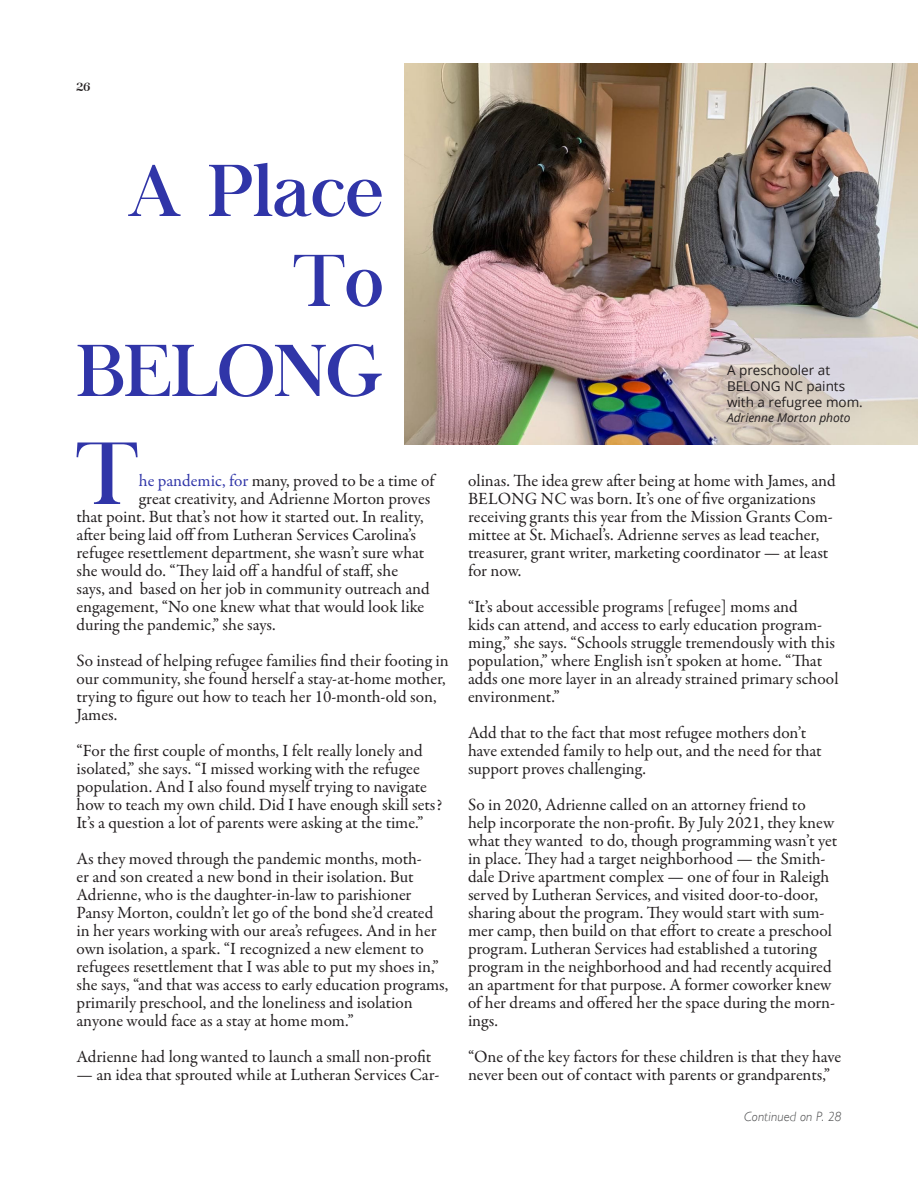
<style>
.page{position:relative;width:918px;height:1188px;background:#fff}
.page>*{position:absolute;margin:0;border:0;box-sizing:border-box;transform-origin:0 0}
.Drop_Cap{font:86.55px "Chapaza";color:#3035a8}
.New_Headline_Style{font:72px/90px "Chapaza";color:#3035a8;text-align:right}
.New_Body_Copy{font:17.25px/18px "Garamond Premr Pro";letter-spacing:-.005em;color:#231f20}
.Drop_Cap-2{font:17.25px "Garamond Premr Pro";letter-spacing:-.005em;color:#231f20}
.P1{font:13.5px/16.2px "Open Sans";color:#231f20}
.Continued_On{font:italic 300 13.5px "Gill Sans";letter-spacing:.01em;color:#4b4c4d}
.t1{font:13.5px "Chapaza";color:#231f20}
.P1-2{font:italic 12px "Open Sans";color:#231f20}
.s1{color:#3035a8}
</style>
<div class="page">
<img style="left:404px;top:63px;width:514px;height:381px">
<p class="t1" style="left:77px;top:78px;width:15px">26</p>
<p class="New_Headline_Style" style="left:77px;top:146px;width:308px">A Place<br>To<br>BELONG</p>
<p class="Drop_Cap" style="left:75px;top:424px;width:65px">T</p>
<p class="Drop_Cap-2" style="left:139px;top:470px;width:297px"><span class="s1">he pandemic, for</span> many, proved to be a time of</p>
<p class="Drop_Cap-2" style="left:139px;top:488px;width:293px">great creativity, and Adrienne Morton proves</p>
<p class="Drop_Cap-2" style="left:77px;top:506px;width:349px">that point. But that’s not how it started out. In reality,</p>
<p class="Drop_Cap-2" style="left:77px;top:524px;width:341px">after being laid off from Lutheran Services Carolina’s</p>
<p class="Drop_Cap-2" style="left:77px;top:542px;width:349px">refugee resettlement department, she wasn’t sure what</p>
<p class="Drop_Cap-2" style="left:77px;top:560px;width:323px">she would do. “They laid off a handful of staff, she</p>
<p class="Drop_Cap-2" style="left:77px;top:578px;width:355px">says, and based on her job in community outreach and</p>
<p class="Drop_Cap-2" style="left:77px;top:596px;width:349px">engagement, “No one knew what that would look like</p>
<p class="Drop_Cap-2" style="left:77px;top:614px;width:201px">during the pandemic,” she says.</p>
<p class="New_Body_Copy" style="left:77px;top:652px;width:374px">So instead of helping refugee families find their footing in our community, she found herself a stay-at-home mother, trying to figure out how to teach her 10-month-old son, James.</p>
<p class="New_Body_Copy" style="left:77px;top:742px;width:367px">“For the first couple of months, I felt really lonely and isolated,” she says. “I missed working with the refugee population. And I also found myself trying to navigate how to teach my own child. Did I have enough skill sets?<br>It’s a question a lot of parents were asking at the time.”</p>
<p class="New_Body_Copy" style="left:77px;top:850px;width:373px">As they moved through the pandemic months, moth-<br>er and son created a new bond in their isolation. But Adrienne, who is the daughter-in-law to parishioner Pansy Morton, couldn’t let go of the bond she’d created in her years working with our area’s refugees. And in her own isolation, a spark. “I recognized a new element to refugees resettlement that I was able to put my shoes in,” she says, “and that was access to early education programs, primarily preschool, and the loneliness and isolation anyone would face as a stay at home mom.”</p>
<p class="New_Body_Copy" style="left:77px;top:1048px;width:356px">Adrienne had long wanted to launch a small non-profit</p>
<p class="New_Body_Copy" style="left:77px;top:1066px;width:364px">— an idea that sprouted while at Lutheran Services Car-</p>
<p class="P1" style="left:727px;top:362px;width:137px">A preschooler at<br>BELONG NC paints with a refugree mom.</p>
<p class="P1-2" style="left:727px;top:409px;width:125px">Adrienne Morton photo</p>
<p class="New_Body_Copy" style="left:468px;top:472px;width:369px">olinas. The idea grew after being at home with James, and BELONG NC was born. It’s one of five organizations receiving grants this year from the Mission Grants Com&shy;mittee at St. Michael’s. Adrienne serves as lead teacher, treasurer, grant writer, marketing coordinator — at least for now.</p>
<p class="New_Body_Copy" style="left:468px;top:598px;width:372px">“It’s about accessible programs [refugee] moms and<br>kids can attend, and access to early education program&shy;ming,” she says. “Schools struggle tremendously with this population,” where English isn’t spoken at home. “That adds one more layer in an already strained primary school environment.”</p>
<p class="New_Body_Copy" style="left:468px;top:724px;width:355px">Add that to the fact that most refugee mothers don’t have extended family to help out, and the need for that support proves challenging.</p>
<p class="New_Body_Copy" style="left:468px;top:796px;width:371px">So in 2020, Adrienne called on an attorney friend to help incorporate the non-profit. By July 2021, they knew what they wanted to do, though programming wasn’t yet in place. They had a target neighborhood — the Smith&shy;dale Drive apartment complex — one of four in Raleigh served by Lutheran Services, and visited door-to-door, sharing about the program. They would start with sum&shy;mer camp, then build on that effort to create a preschool program. Lutheran Services had established a tutoring program in the neighborhood and had recently acquired an apartment for that purpose. A former coworker knew of her dreams and offered her the space during the morn&shy;ings.</p>
<p class="New_Body_Copy" style="left:468px;top:1048px;width:375px">“One of the key factors for these children is that they have never been out of contact with parents or grandparents,”</p>
<p class="Continued_On" style="left:744px;top:1109px;width:99px">Continued on P. 28</p>
</div>
